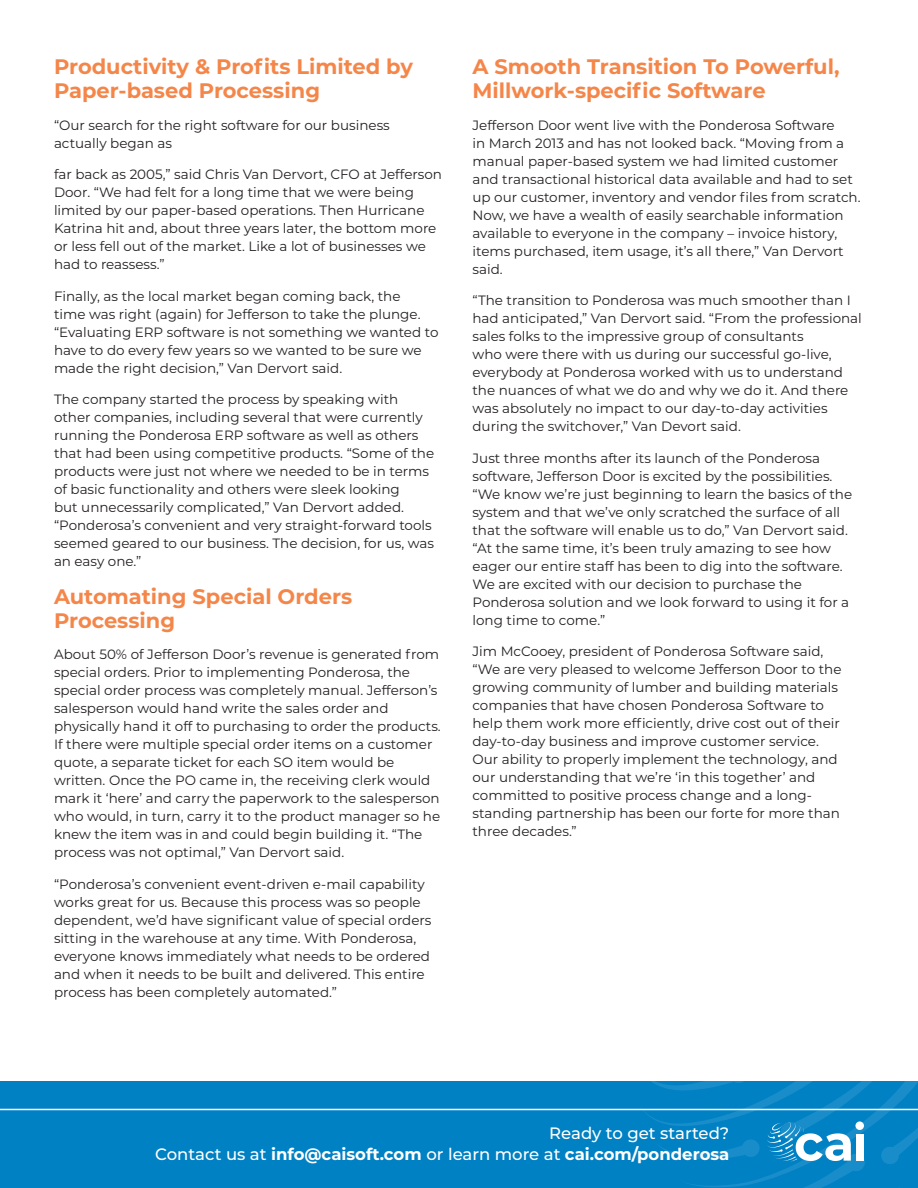
<style>
.page{position:relative;width:918px;height:1188px;background:#fff}
.page>*{position:absolute;margin:0;border:0;box-sizing:border-box;transform-origin:0 0}
.t1{font:700 21px/24px "Montserrat";color:#f58649}
.t2{font:500 16.5px/20.7px "Montserrat";color:#fff;text-align:right}
.t3{font:13.5px/18px "Montserrat";color:#231f20}
.s1{font-weight:700}
</style>
<div class="page">
<div style="left:0;top:1081px;width:918px;height:107px;background:#0081c4"></div>
<svg style="left:637px;top:1081px;width:281px;height:107px"></svg>
<div style="left:856px;top:1134px;width:8px;height:27px;background:#fff"></div>
<div style="left:855px;top:1121px;width:9px;height:9px;background:#fff;border-radius:50%"></div>
<hr style="left:0;top:1109px;width:918px;height:1px;background:#fff">
<h1 class="t1" style="left:54px;top:54px;width:361px">Productivity &amp; Profits Limited by<br>Paper-based Processing</h1>
<p class="t3" style="left:54px;top:116px;width:337px">“Our search for the right software for our business actually began as</p>
<p class="t3" style="left:54px;top:165px;width:390px">far back as 2005,” said Chris Van Dervort, CFO at Jefferson Door. “We had felt for a long time that we were being limited by our paper-based operations. Then Hurricane Katrina hit and, about three years later, the bottom more or less fell out of the market. Like a lot of businesses we had to reassess.”</p>
<p class="t3" style="left:54px;top:287px;width:386px">Finally, as the local market began coming back, the<br>time was right (again) for Jefferson to take the plunge. “Evaluating ERP software is not something we wanted to have to do every few years so we wanted to be sure we made the right decision,” Van Dervort said.</p>
<p class="t3" style="left:54px;top:390px;width:382px">The company started the process by speaking with other companies, including several that were currently running the Ponderosa ERP software as well as others that had been using competitive products. “Some of the products were just not where we needed to be in terms of basic functionality and others were sleek looking<br>but unnecessarily complicated,” Van Dervort added. “Ponderosa’s convenient and very straight-forward tools seemed geared to our business. The decision, for us, was an easy one.”</p>
<h1 class="t1" style="left:54px;top:583px;width:300px">Automating Special Orders<br>Processing</h1>
<p class="t3" style="left:54px;top:645px;width:388px">About 50% of Jefferson Door’s revenue is generated from special orders. Prior to implementing Ponderosa, the special order process was completely manual. Jefferson’s salesperson would hand write the sales order and physically hand it off to purchasing to order the products.<br>If there were multiple special order items on a customer quote, a separate ticket for each SO item would be written. Once the PO came in, the receiving clerk would mark it ‘here’ and carry the paperwork to the salesperson who would, in turn, carry it to the product manager so he knew the item was in and could begin building it. “The process was not optimal,” Van Dervort said.</p>
<p class="t3" style="left:54px;top:875px;width:379px">“Ponderosa’s convenient event-driven e-mail capability works great for us. Because this process was so people dependent, we’d have significant value of special orders sitting in the warehouse at any time. With Ponderosa, everyone knows immediately what needs to be ordered and when it needs to be built and delivered. This entire process has been completely automated.”</p>
<h1 class="t1" style="left:472px;top:54px;width:369px">A Smooth Transition To Powerful,<br>Millwork-specific Software</h1>
<p class="t3" style="left:472px;top:116px;width:390px">Jefferson Door went live with the Ponderosa Software<br>in March 2013 and has not looked back. “Moving from a manual paper-based system we had limited customer and transactional historical data available and had to set up our customer, inventory and vendor files from scratch.<br>Now, we have a wealth of easily searchable information available to everyone in the company – invoice history, items purchased, item usage, it’s all there,” Van Dervort said.</p>
<p class="t3" style="left:472px;top:291px;width:391px">“The transition to Ponderosa was much smoother than I had anticipated,” Van Dervort said. “From the professional sales folks to the impressive group of consultants<br>who were there with us during our successful go-live, everybody at Ponderosa worked with us to understand the nuances of what we do and why we do it. And there was absolutely no impact to our day-to-day activities during the switchover,” Van Devort said.</p>
<p class="t3" style="left:472px;top:448px;width:381px">Just three months after its launch of the Ponderosa software, Jefferson Door is excited by the possibilities. “We know we’re just beginning to learn the basics of the system and that we’ve only scratched the surface of all that the software will enable us to do,” Van Dervort said. “At the same time, it’s been truly amazing to see how eager our entire staff has been to dig into the software.<br>We are excited with our decision to purchase the Ponderosa solution and we look forward to using it for a long time to come.”</p>
<p class="t3" style="left:472px;top:642px;width:371px">Jim McCooey, president of Ponderosa Software said, “We are very pleased to welcome Jefferson Door to the growing community of lumber and building materials companies that have chosen Ponderosa Software to help them work more efficiently, drive cost out of their day-to-day business and improve customer service.<br>Our ability to properly implement the technology, and our understanding that we’re ‘in this together’ and committed to positive process change and a long&shy;standing partnership has been our forte for more than three decades.”</p>
<p class="t2" style="left:155px;top:1122px;width:576px">Ready to get started?<br>Contact us at <span class="s1">info@caisoft.com</span> or learn more at <span class="s1">cai.com/ponderosa</span></p>
</div>
